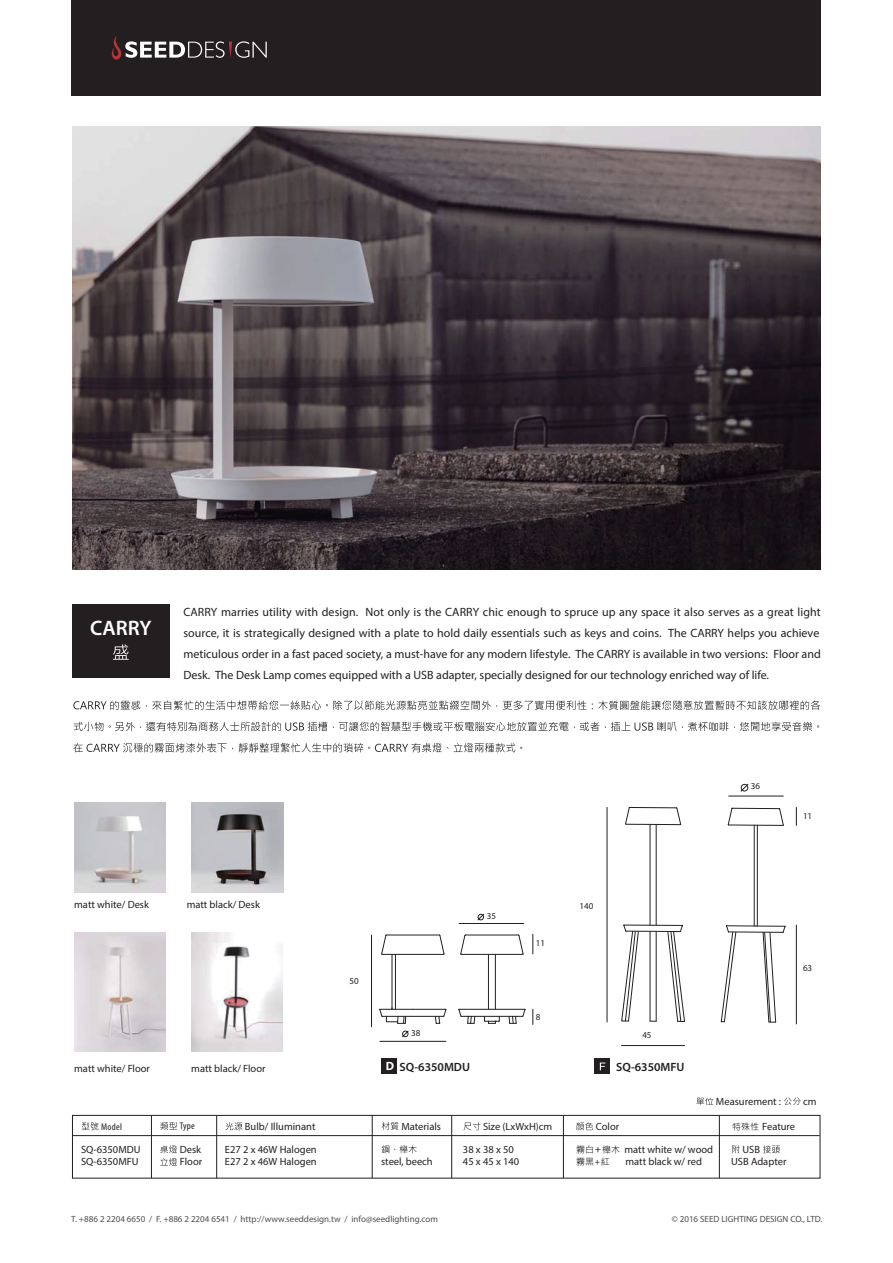
<style>
.page{position:relative;width:893px;height:1263px;background:#fff}
.page>*{position:absolute;margin:0;border:0;box-sizing:border-box;transform-origin:0 0}
.t1{font:600 21px "Myriad Pro";color:#fff}
.t2{font:12px/21.3px "Myriad Pro";color:#231f20}
.t3{font:600 12px "Myriad Pro";color:#231f20}
.t4{font:10.5px/12.6px "Myriad Pro";color:#231f20}
.t5{font:condensed 9.75px "Myriad Pro";letter-spacing:.025em;color:#231f20;scale:1.05 1}
.t6{font:9px "Myriad Pro";color:#4d4e51}
.t7{font:9px "Myriad Pro";color:#231f20}
.t8{font:9px "Microsoft Jheng Hei";color:#231f20}
.s1{font-weight:700;color:#fff}
.s2{font-family:"Microsoft Jheng Hei";font-size:9px}
.s3{font-family:"Microsoft Jheng Hei"}
</style>
<div class="page">
<div style="left:71px;top:0;width:749px;height:96px;background:#231f20"></div>
<svg style="left:111px;top:36px;width:156px;height:24px"></svg>
<svg style="left:73px;top:701px;width:67px;height:9px"></svg>
<svg style="left:146px;top:701px;width:674px;height:9px"></svg>
<svg style="left:74px;top:722px;width:745px;height:9px"></svg>
<svg style="left:73px;top:743px;width:449px;height:9px"></svg>
<div style="left:72px;top:604px;width:98px;height:74px;background:#231f20"></div>
<svg style="left:113px;top:644px;width:16px;height:16px"></svg>
<img style="left:72px;top:127px;width:749px;height:442px">
<img style="left:75px;top:932px;width:90px;height:120px">
<img style="left:191px;top:932px;width:91px;height:120px">
<div style="left:595px;top:1059px;width:15px;height:15px;background:#231f20"></div>
<div style="left:382px;top:1059px;width:15px;height:15px;background:#231f20"></div>
<svg style="left:600px;top:1063px;width:5px;height:7px"></svg>
<svg style="left:727px;top:808px;width:57px;height:18px"></svg>
<svg style="left:756px;top:926px;width:30px;height:97px"></svg>
<hr style="left:726px;top:925px;width:30px;height:1px;background:#231f20">
<hr style="left:729px;top:932px;width:54px;height:1px;background:#231f20">
<svg style="left:720px;top:925px;width:17px;height:98px"></svg>
<hr style="left:754px;top:825px;width:1px;height:101px;background:#231f20">
<hr style="left:757px;top:825px;width:1px;height:101px;background:#231f20">
<svg style="left:625px;top:807px;width:56px;height:18px"></svg>
<hr style="left:656px;top:824px;width:1px;height:101px;background:#231f20">
<hr style="left:650px;top:824px;width:1px;height:101px;background:#231f20">
<svg style="left:621px;top:924px;width:64px;height:98px"></svg>
<hr style="left:650px;top:932px;width:1px;height:89px;background:#231f20">
<hr style="left:656px;top:932px;width:1px;height:89px;background:#231f20">
<hr style="left:729px;top:796px;width:54px;height:1px;background:#231f20">
<svg style="left:796px;top:807px;width:1px;height:18px"></svg>
<hr style="left:621px;top:1045px;width:63px;height:1px;background:#231f20">
<hr style="left:796px;top:925px;width:1px;height:99px;background:#231f20">
<hr style="left:607px;top:807px;width:1px;height:215px;background:#231f20">
<svg style="left:740px;top:783px;width:9px;height:9px"></svg>
<svg style="left:518px;top:934px;width:6px;height:21px"></svg>
<svg style="left:460px;top:934px;width:6px;height:21px"></svg>
<hr style="left:465px;top:935px;width:53px;height:1px;background:#231f20">
<hr style="left:461px;top:954px;width:62px;height:1px;background:#231f20">
<hr style="left:392px;top:954px;width:1px;height:55px;background:#231f20">
<hr style="left:395px;top:954px;width:1px;height:55px;background:#231f20">
<svg style="left:508px;top:1009px;width:18px;height:15px"></svg>
<svg style="left:412px;top:1009px;width:35px;height:15px"></svg>
<hr style="left:380px;top:1009px;width:33px;height:1px;background:#231f20">
<hr style="left:382px;top:1016px;width:61px;height:1px;background:#231f20">
<svg style="left:439px;top:934px;width:6px;height:21px"></svg>
<svg style="left:381px;top:934px;width:6px;height:21px"></svg>
<hr style="left:386px;top:935px;width:53px;height:1px;background:#231f20">
<hr style="left:382px;top:954px;width:61px;height:1px;background:#231f20">
<svg style="left:379px;top:1008px;width:27px;height:16px"></svg>
<hr style="left:492px;top:1009px;width:33px;height:1px;background:#231f20">
<hr style="left:492px;top:1016px;width:30px;height:1px;background:#231f20">
<hr style="left:495px;top:954px;width:1px;height:55px;background:#231f20">
<hr style="left:488px;top:954px;width:1px;height:55px;background:#231f20">
<svg style="left:458px;top:1009px;width:42px;height:15px"></svg>
<hr style="left:380px;top:1041px;width:66px;height:1px;background:#231f20">
<hr style="left:459px;top:923px;width:65px;height:1px;background:#231f20">
<svg style="left:532px;top:934px;width:1px;height:20px"></svg>
<svg style="left:532px;top:1009px;width:1px;height:15px"></svg>
<hr style="left:371px;top:935px;width:1px;height:92px;background:#231f20">
<svg style="left:477px;top:913px;width:7px;height:8px"></svg>
<svg style="left:402px;top:1030px;width:7px;height:8px"></svg>
<div style="left:72px;top:1115px;width:748px;height:64px;border:1px solid #231f20"></div>
<svg style="left:160px;top:1145px;width:17px;height:21px"></svg>
<hr style="left:72px;top:1135px;width:748px;height:1px;background:#231f20">
<hr style="left:151px;top:1115px;width:1px;height:63px;background:#231f20">
<hr style="left:563px;top:1115px;width:1px;height:63px;background:#231f20">
<hr style="left:719px;top:1115px;width:1px;height:63px;background:#231f20">
<hr style="left:451px;top:1116px;width:1px;height:62px;background:#231f20">
<hr style="left:372px;top:1115px;width:1px;height:63px;background:#231f20">
<hr style="left:216px;top:1116px;width:1px;height:62px;background:#231f20">
<svg style="left:82px;top:1122px;width:16px;height:8px"></svg>
<svg style="left:160px;top:1122px;width:17px;height:8px"></svg>
<svg style="left:225px;top:1122px;width:17px;height:8px"></svg>
<svg style="left:382px;top:1122px;width:16px;height:8px"></svg>
<svg style="left:576px;top:1122px;width:17px;height:8px"></svg>
<svg style="left:382px;top:1145px;width:35px;height:8px"></svg>
<svg style="left:732px;top:1145px;width:7px;height:8px"></svg>
<svg style="left:763px;top:1145px;width:17px;height:8px"></svg>
<svg style="left:463px;top:1122px;width:17px;height:8px"></svg>
<svg style="left:696px;top:1098px;width:17px;height:7px"></svg>
<svg style="left:784px;top:1098px;width:17px;height:7px"></svg>
<img style="left:74px;top:802px;width:92px;height:90px">
<img style="left:192px;top:802px;width:92px;height:90px">
<h1 class="t1" style="left:90px;top:615px;width:63px">CARRY</h1>
<p class="t2" style="left:183px;top:601px;width:639px">CARRY marries utility with design. Not only is the CARRY chic enough to spruce up any space it also serves as a great light source, it is strategically designed with a plate to hold daily essentials such as keys and coins. The CARRY helps you achieve meticulous order in a fast paced society, a must-have for any modern lifestyle. The CARRY is available in two versions: Floor and Desk. The Desk Lamp comes equipped with a USB adapter, specially designed for our technology enriched way of life.</p>
<p class="t7" style="left:751px;top:780px;width:11px">36</p>
<p class="t7" style="left:803px;top:810px;width:11px">11</p>
<p class="t4" style="left:74px;top:898px;width:76px">matt white/ Desk</p>
<p class="t4" style="left:187px;top:898px;width:75px">matt black/ Desk</p>
<p class="t7" style="left:349px;top:976px;width:11px">50</p>
<p class="t7" style="left:411px;top:1028px;width:11px">38</p>
<p class="t7" style="left:487px;top:910px;width:11px">35</p>
<p class="t7" style="left:536px;top:938px;width:11px">11</p>
<p class="t7" style="left:536px;top:1011px;width:6px">8</p>
<p class="t7" style="left:579px;top:900px;width:15px">140</p>
<p class="t7" style="left:642px;top:1029px;width:11px">45</p>
<p class="t3" style="left:386px;top:1059px;width:86px"><span class="s1">D</span> SQ-6350MDU</p>
<p class="t4" style="left:74px;top:1062px;width:77px">matt white/ Floor</p>
<p class="t4" style="left:191px;top:1062px;width:76px">matt black/ Floor</p>
<p class="t3" style="left:616px;top:1059px;width:70px">SQ-6350MFU</p>
<p class="t7" style="left:803px;top:963px;width:11px">63</p>
<p class="t4" style="left:716px;top:1095px;width:67px">Measurement :</p>
<p class="t4" style="left:803px;top:1095px;width:15px">cm</p>
<p class="t5" style="left:101px;top:1120px;width:21px">Model</p>
<p class="t5" style="left:180px;top:1120px;width:16px">Type</p>
<p class="t4" style="left:245px;top:1120px;width:72px">Bulb/ Illuminant</p>
<p class="t4" style="left:401px;top:1120px;width:41px">Materials</p>
<p class="t4" style="left:596px;top:1120px;width:25px">Color</p>
<p class="t4" style="left:381px;top:1155px;width:53px">steel, beech</p>
<p class="t4" style="left:463px;top:1115px;width:91px;line-height:23px;text-indent:20px">Size (LxWxH)cm<br>38 x 38 x 50</p>
<p class="t4" style="left:463px;top:1155px;width:58px">45 x 45 x 140</p>
<p class="t4" style="left:576px;top:1143px;width:138px"><span class="s2">霧白</span><span class="s3">+</span><span class="s2">櫸木</span> matt white w/ wood</p>
<p class="t8" style="left:576px;top:1156px;width:35px">霧黑+紅</p>
<p class="t4" style="left:625px;top:1155px;width:78px">matt black w/ red</p>
<p class="t4" style="left:81px;top:1143px;width:61px">SQ-6350MDU<br>SQ-6350MFU</p>
<p class="t4" style="left:180px;top:1143px;width:24px">Desk<br>Floor</p>
<p class="t4" style="left:225px;top:1143px;width:93px">E27 2 x 46W Halogen<br>E27 2 x 46W Halogen</p>
<p class="t4" style="left:732px;top:1120px;width:65px"><span class="s2">特殊性</span> Feature</p>
<p class="t4" style="left:731px;top:1143px;width:57px;text-indent:11px">USB<br>USB Adapter</p>
<p class="t6" style="left:71px;top:1214px;width:368px">T. +886 2 2204 6650 / F. +886 2 2204 6541 / http://www.seeddesign.tw / info@seedlighting.com</p>
<p class="t6" style="left:672px;top:1214px;width:152px">© 2016 SEED LIGHTING DESIGN CO., LTD.</p>
</div>
